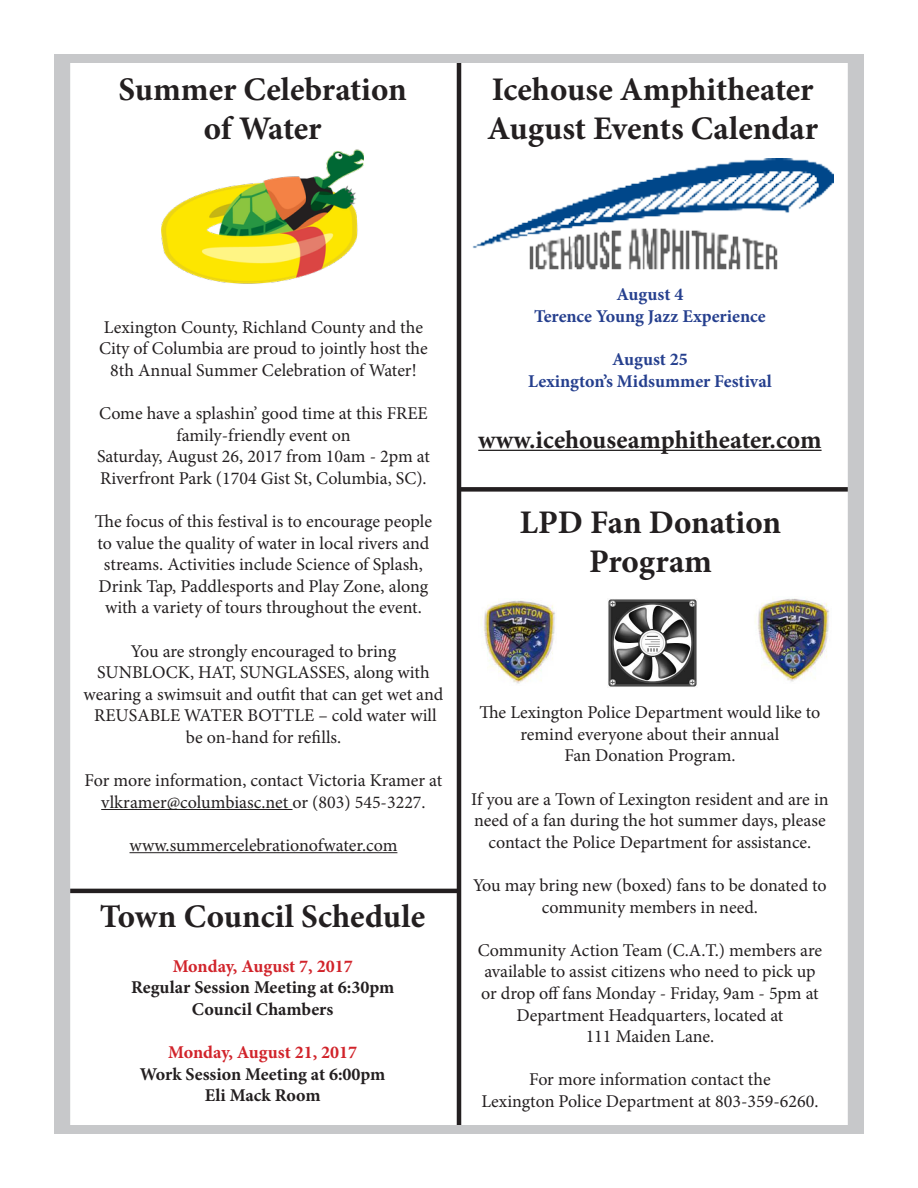
<style>
.page{position:relative;width:918px;height:1188px;background:#fff}
.page>*{position:absolute;margin:0;border:0;box-sizing:border-box;transform-origin:0 0}
.t1{font:700 33px "Minion Pro";letter-spacing:-.005em;color:#231f20}
.t2{font:700 25.5px "Minion Pro";color:#231f20}
.t3{font:18px/21.6px "Minion Pro";color:#231f20;text-align:center}
.t4{font:700 18px "Minion Pro";color:#231f20}
.t5{font:700 18px "Minion Pro";color:#253f8e}
.t6{font:700 18px "Minion Pro";color:#d1232a}
</style>
<div class="page">
<img style="left:481px;top:600px;width:74px;height:84px">
<div style="left:54px;top:54px;width:810px;height:9px;background:#c7c8ca"></div>
<div style="left:54px;top:1125px;width:810px;height:9px;background:#c7c8ca"></div>
<div style="left:54px;top:58px;width:16px;height:1076px;background:#c7c8ca"></div>
<div style="left:848px;top:58px;width:16px;height:1076px;background:#c7c8ca"></div>
<hr style="left:457px;top:63px;width:4px;height:1062px;background:#231f20">
<img style="left:608px;top:599px;width:89px;height:88px">
<hr style="left:70px;top:889px;width:387px;height:4px;background:#231f20">
<div style="left:458px;top:487px;width:390px;height:5px;background:#231f20"></div>
<img style="left:755px;top:598px;width:74px;height:84px">
<img style="left:472px;top:158px;width:362px;height:112px">
<img style="left:161px;top:149px;width:203px;height:135px">
<hr style="left:478px;top:450px;width:344px;height:1px;background:#231f20">
<hr style="left:101px;top:809px;width:192px;height:1px;background:#231f20">
<hr style="left:130px;top:852px;width:267px;height:1px;background:#231f20">
<p class="t1" style="left:118px;top:66px;width:290px">Summer Celebration</p>
<p class="t1" style="left:204px;top:105px;width:119px">of Water</p>
<p class="t1" style="left:492px;top:66px;width:323px">Icehouse Amphitheater</p>
<p class="t1" style="left:487px;top:105px;width:332px">August Events Calendar</p>
<p class="t3" style="left:104px;top:316px;width:321px">Lexington County, Richland County and the</p>
<p class="t3" style="left:99px;top:338px;width:330px">City of Columbia are proud to jointly host the</p>
<p class="t3" style="left:110px;top:359px;width:308px">8th Annual Summer Celebration of Water!</p>
<p class="t3" style="left:99px;top:402px;width:330px">Come have a splashin’ good time at this FREE</p>
<p class="t3" style="left:176px;top:424px;width:176px">family-friendly event on</p>
<p class="t3" style="left:97px;top:446px;width:334px;text-align:left">Saturday, August 26, 2017 from 10am - 2pm at<br>Riverfront Park (1704 Gist St, Columbia, SC).</p>
<p class="t3" style="left:95px;top:510px;width:339px">The focus of this festival is to encourage people to value the quality of water in local rivers and streams. Activities include Science of Splash, Drink Tap, Paddlesports and Play Zone, along with a variety of tours throughout the event.</p>
<p class="t3" style="left:131px;top:640px;width:267px">You are strongly encouraged to bring</p>
<p class="t3" style="left:84px;top:662px;width:361px">SUNBLOCK, HAT, SUNGLASSES, along with wearing a swimsuit and outfit that can get wet and</p>
<p class="t3" style="left:94px;top:705px;width:344px">REUSABLE WATER BOTTLE – cold water will be on-hand for refills.</p>
<p class="t3" style="left:85px;top:770px;width:359px">For more information, contact Victoria Kramer at vlkramer@columbiasc.net or (803) 545-3227.</p>
<p class="t3" style="left:130px;top:834px;width:269px">www.summercelebrationofwater.com</p>
<p class="t1" style="left:100px;top:894px;width:327px">Town Council Schedule</p>
<p class="t6" style="left:173px;top:953px;width:181px">Monday, August 7, 2017</p>
<p class="t4" style="left:131px;top:975px;width:265px">Regular Session Meeting at 6:30pm</p>
<p class="t4" style="left:192px;top:997px;width:143px">Council Chambers</p>
<p class="t6" style="left:168px;top:1040px;width:190px">Monday, August 21, 2017</p>
<p class="t4" style="left:140px;top:1061px;width:247px">Work Session Meeting at 6:00pm</p>
<p class="t4" style="left:205px;top:1083px;width:117px">Eli Mack Room</p>
<p class="t5" style="left:617px;top:282px;width:68px">August 4</p>
<p class="t5" style="left:534px;top:303px;width:233px">Terence Young Jazz Experience</p>
<p class="t5" style="left:612px;top:347px;width:77px">August 25</p>
<p class="t5" style="left:528px;top:368px;width:245px">Lexington’s Midsummer Festival</p>
<p class="t2" style="left:478px;top:422px;width:345px">www.icehouseamphitheater.com</p>
<p class="t1" style="left:520px;top:499px;width:263px">LPD Fan Donation</p>
<p class="t1" style="left:589px;top:539px;width:124px">Program</p>
<p class="t3" style="left:479px;top:702px;width:343px">The Lexington Police Department would like to</p>
<p class="t3" style="left:520px;top:723px;width:261px">remind everyone about their annual</p>
<p class="t3" style="left:564px;top:745px;width:173px">Fan Donation Program.</p>
<p class="t3" style="left:471px;top:788px;width:359px">If you are a Town of Lexington resident and are in</p>
<p class="t3" style="left:474px;top:810px;width:353px">need of a fan during the hot summer days, please</p>
<p class="t3" style="left:489px;top:831px;width:324px">contact the Police Department for assistance.</p>
<p class="t3" style="left:473px;top:874px;width:355px">You may bring new (boxed) fans to be donated to</p>
<p class="t3" style="left:542px;top:896px;width:218px">community members in need.</p>
<p class="t3" style="left:478px;top:939px;width:346px">Community Action Team (C.A.T.) members are</p>
<p class="t3" style="left:484px;top:961px;width:333px">available to assist citizens who need to pick up</p>
<p class="t3" style="left:481px;top:982px;width:339px">or drop off fans Monday - Friday, 9am - 5pm at</p>
<p class="t3" style="left:516px;top:1004px;width:269px">Department Headquarters, located at</p>
<p class="t3" style="left:586px;top:1026px;width:130px">111 Maiden Lane.</p>
<p class="t3" style="left:529px;top:1069px;width:243px">For more information contact the</p>
<p class="t3" style="left:481px;top:1090px;width:339px">Lexington Police Department at 803-359-6260.</p>
</div>
